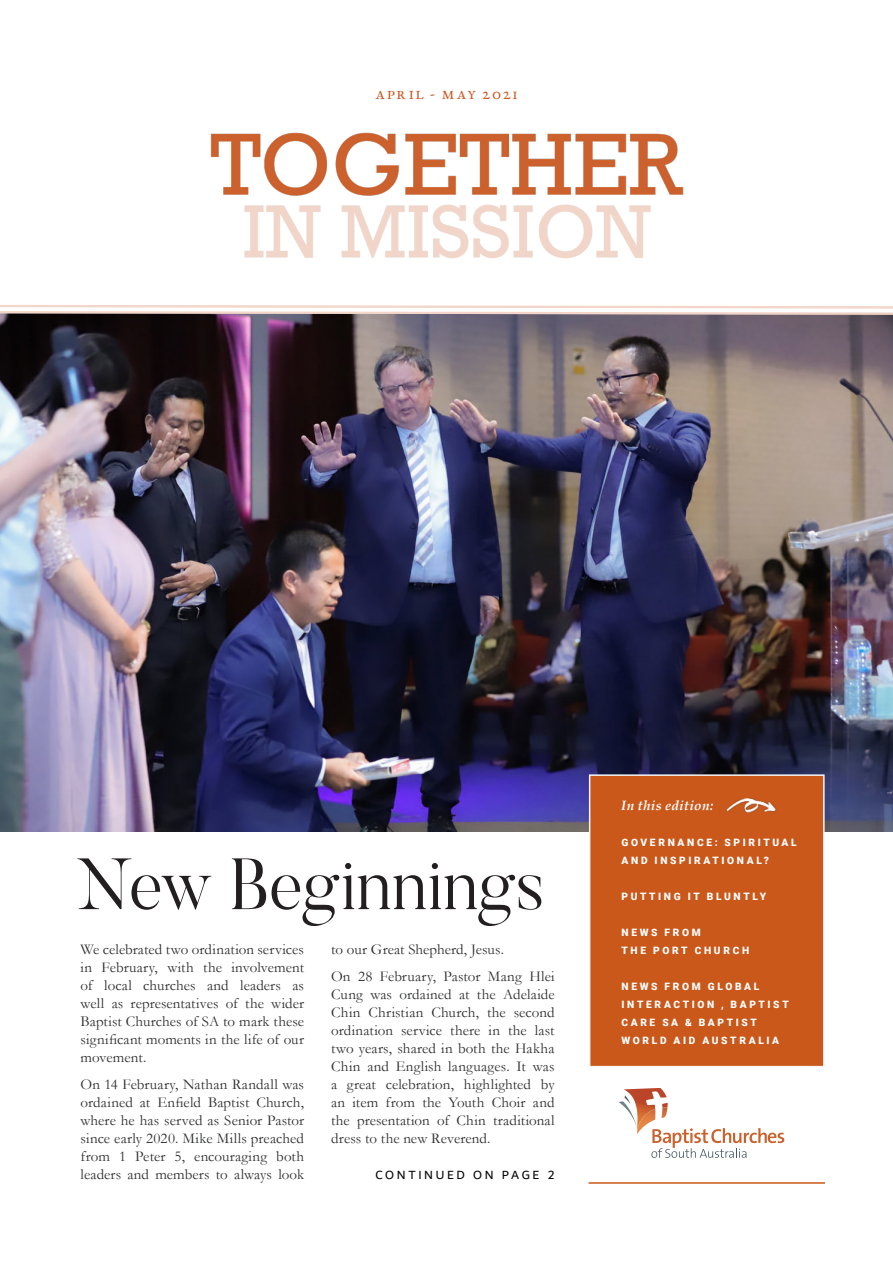
<style>
.page{position:relative;width:893px;height:1263px;background:#fff}
.page>*{position:absolute;margin:0;border:0;box-sizing:border-box;transform-origin:0 0}
.Header_1_-_Center{font:300 72px "Butler";color:#231f20}
.Body_Copy_-_Right{font:18px "EB Garamond 12 All SC";letter-spacing:.1em;color:#cb5c28}
.Body_Copy_-_Left{font:15px/18px "Garamond";letter-spacing:.005em;color:#2d2e2e;text-align:justify}
.List_of_Names_-_Left{font:italic 700 13.5px "Book Antiqua";letter-spacing:.025em;color:#fff}
.Subheader_1_-_Center{font:12.75px "Dubai";letter-spacing:.21em;color:#040503}
.List_of_Names_-_Left-2{font:900 10.2px/18px "Roboto";letter-spacing:.26em;color:#fff}
</style>
<div class="page">
<img style="left:0;top:315px;width:893px;height:516px">
<div style="left:589px;top:774px;width:236px;height:293px;background:#ca581a;border:2px solid #f5f7f7"></div>
<svg style="left:618px;top:1088px;width:166px;height:70px"></svg>
<hr style="left:589px;top:1182px;width:236px;height:2px;background:#ca581a">
<img style="left:211px;top:132px;width:473px;height:127px">
<svg style="left:0;top:305px;width:893px;height:10px"></svg>
<img style="left:726px;top:798px;width:51px;height:15px">
<p class="Body_Copy_-_Right" style="left:375px;top:80px;width:144px">APRIL - MAY 2021</p>
<p class="Header_1_-_Center" style="left:77px;top:839px;width:470px">New Beginnings</p>
<p class="Body_Copy_-_Left" style="left:81px;top:940px;width:225px">We celebrated two ordination services in February, with the involvement of local churches and leaders as well as representatives of the wider Baptist Churches of SA to mark these significant moments in the life of our movement.</p>
<p class="Body_Copy_-_Left" style="left:81px;top:1075px;width:225px">On 14 February, Nathan Randall was ordained at Enfield Baptist Church, where he has served as Senior Pastor since early 2020. Mike Mills preached from 1 Peter 5, encouraging both leaders and members to always look</p>
<p class="Body_Copy_-_Left" style="left:331px;top:940px;width:174px">to our Great Shepherd, Jesus.</p>
<p class="Body_Copy_-_Left" style="left:331px;top:967px;width:225px">On 28 February, Pastor Mang Hlei Cung was ordained at the Adelaide Chin Christian Church, the second ordination service there in the last two years, shared in both the Hakha Chin and English languages. It was a great celebration, highlighted by an item from the Youth Choir and the presentation of Chin traditional dress to the new Reverend.</p>
<p class="Subheader_1_-_Center" style="left:375px;top:1167px;width:181px">CONTINUED ON PAGE 2</p>
<p class="List_of_Names_-_Left" style="left:621px;top:796px;width:94px">In this edition:</p>
<p class="List_of_Names_-_Left-2" style="left:621px;top:833px;width:177px">GOVERNANCE: SPIRITUAL<br>AND INSPIRATIONAL?</p>
<p class="List_of_Names_-_Left-2" style="left:621px;top:887px;width:146px">PUTTING IT BLUNTLY</p>
<p class="List_of_Names_-_Left-2" style="left:621px;top:923px;width:129px">NEWS FROM<br>THE PORT CHURCH</p>
<p class="List_of_Names_-_Left-2" style="left:621px;top:977px;width:169px">NEWS FROM GLOBAL<br>INTERACTION , BAPTIST<br>CARE SA &amp; BAPTIST<br>WORLD AID AUSTRALIA</p>
</div>
